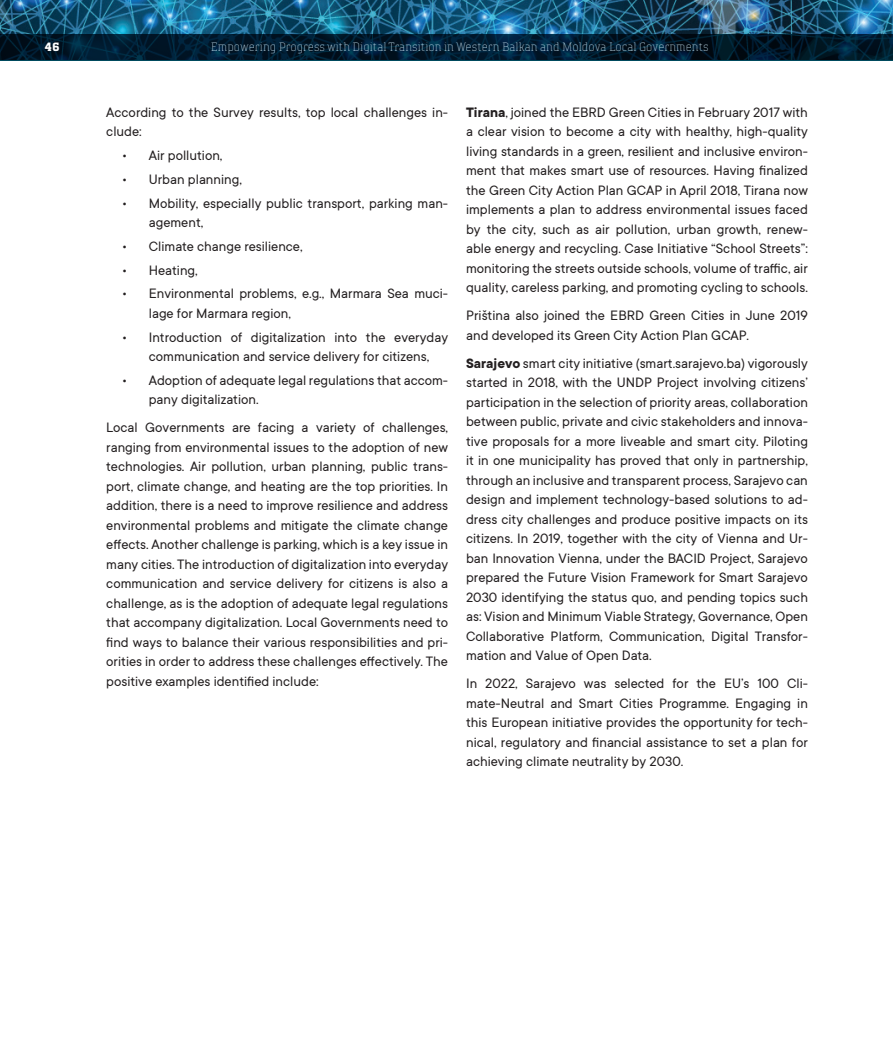
<style>
.page{position:relative;width:893px;height:1063px;background:#fff}
.page>*{position:absolute;margin:0;border:0;box-sizing:border-box;transform-origin:0 0}
.t1{font:15px/19.5px "TT Commons";color:#231f20}
.t2{font:100 12px "TT Polls";color:#c2deec}
.t3{font:700 12px "TT Polls";color:#fff}
.s1{font-weight:700}
</style>
<div class="page">
<img style="left:0;top:0;width:893px;height:34px">
<svg style="left:0;top:34px;width:893px;height:27px;background:#001c30"></svg>
<p class="t3" style="left:45px;top:39px;width:16px">46</p>
<p class="t2" style="left:211px;top:40px;width:499px">Empowering Progress with Digital Transition in Western Balkan and Moldova Local Governments</p>
<p class="t1" style="left:106px;top:103px;width:343px">According to the Survey results, top local challenges in&shy;clude:</p>
<p class="t1" style="left:122px;top:146px;width:102px">• Air pollution,</p>
<p class="t1" style="left:122px;top:170px;width:122px">• Urban planning,</p>
<p class="t1" style="left:149px;top:193px;width:301px;text-indent:-27px">• Mobility, especially public transport, parking man&shy;agement,</p>
<p class="t1" style="left:122px;top:237px;width:182px">• Climate change resilience,</p>
<p class="t1" style="left:122px;top:260px;width:77px">• Heating,</p>
<p class="t1" style="left:149px;top:284px;width:301px;text-indent:-27px">• Environmental problems, e.g., Marmara Sea muci&shy;lage for Marmara region,</p>
<p class="t1" style="left:122px;top:327px;width:328px;text-align:center">• Introduction of digitalization into the everyday communication and service delivery for citizens,</p>
<p class="t1" style="left:149px;top:371px;width:301px;text-indent:-27px">• Adoption of adequate legal regulations that accom&shy;pany digitalization.</p>
<p class="t1" style="left:106px;top:418px;width:343px;text-align:justify">Local Governments are facing a variety of challenges, ranging from environmental issues to the adoption of new technologies. Air pollution, urban planning, public trans&shy;port, climate change, and heating are the top priorities. In addition, there is a need to improve resilience and address environmental problems and mitigate the climate change effects. Another challenge is parking, which is a key issue in many cities. The introduction of digitalization into everyday communication and service delivery for citizens is also a challenge, as is the adoption of adequate legal regulations that accompany digitalization. Local Governments need to find ways to balance their various responsibilities and pri&shy;orities in order to address these challenges effectively. The positive examples identified include:</p>
<p class="t1" style="left:466px;top:103px;width:343px;text-align:justify"><span class="s1">Tirana</span>, joined the EBRD Green Cities in February 2017 with a clear vision to become a city with healthy, high-quality living standards in a green, resilient and inclusive environ&shy;ment that makes smart use of resources. Having finalized the Green City Action Plan GCAP in April 2018, Tirana now implements a plan to address environmental issues faced by the city, such as air pollution, urban growth, renew&shy;able energy and recycling. Case Initiative “School Streets”: monitoring the streets outside schools, volume of traffic, air quality, careless parking, and promoting cycling to schools.</p>
<p class="t1" style="left:466px;top:306px;width:343px">Priština also joined the EBRD Green Cities in June 2019 and developed its Green City Action Plan GCAP.</p>
<p class="t1" style="left:466px;top:354px;width:343px;text-align:justify"><span class="s1">Sarajevo</span> smart city initiative (smart.sarajevo.ba) vigorously started in 2018, with the UNDP Project involving citizens’ participation in the selection of priority areas, collaboration between public, private and civic stakeholders and innova&shy;tive proposals for a more liveable and smart city. Piloting it in one municipality has proved that only in partnership, through an inclusive and transparent process, Sarajevo can design and implement technology-based solutions to ad&shy;dress city challenges and produce positive impacts on its citizens. In 2019, together with the city of Vienna and Ur&shy;ban Innovation Vienna, under the BACID Project, Sarajevo prepared the Future Vision Framework for Smart Sarajevo 2030 identifying the status quo, and pending topics such as: Vision and Minimum Viable Strategy, Governance, Open Collaborative Platform, Communication, Digital Transfor&shy;mation and Value of Open Data.</p>
<p class="t1" style="left:466px;top:674px;width:343px;text-align:justify">In 2022, Sarajevo was selected for the EU’s 100 Cli&shy;mate-Neutral and Smart Cities Programme. Engaging in this European initiative provides the opportunity for tech&shy;nical, regulatory and financial assistance to set a plan for achieving climate neutrality by 2030.</p>
</div>
